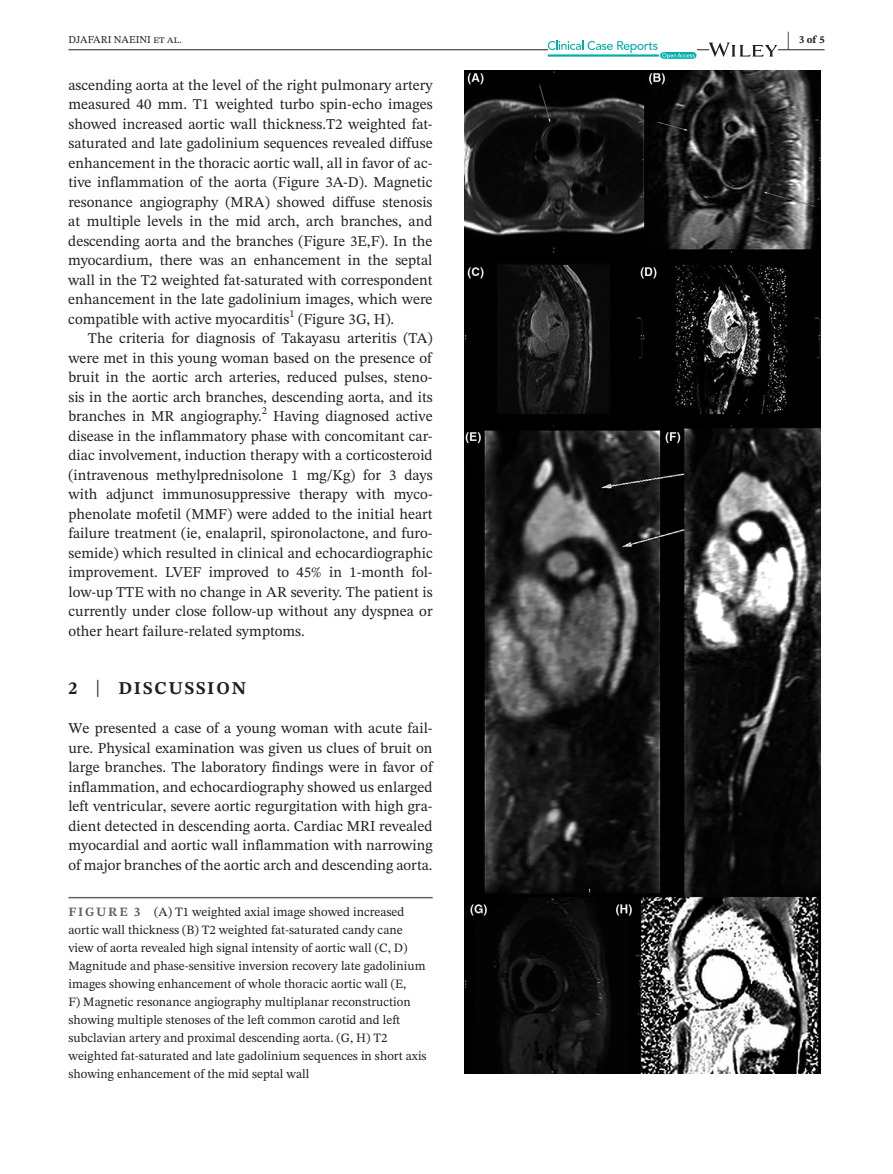
<style>
.page{position:relative;width:893px;height:1174px;background:#fff}
.page>*{position:absolute;margin:0;border:0;box-sizing:border-box;transform-origin:0 0}
.t1{font:700 21px "STIX Two Text";color:#231f20;scale:.42 1}
.t2{font:700 18px "STIX Two Text";letter-spacing:.1em;color:#231f20}
.t3{font:15px/19.5px "STIX Two Text";color:#231f20;text-align:justify}
.t4{font:12.75px/18px "STIX Two Text";color:#231f20}
.t5{font:10.5px "STIX Two Text";color:#231f20}
.t6{font:700 10.5px "STIX Two Text";color:#231f20}
.s1{font-weight:400;font-size:23.7px}
.s2{font-weight:700;color:#636366}
</style>
<div class="page">
<hr style="left:68px;top:49px;width:756px;height:1px;background:#231f20">
<svg style="left:548px;top:41px;width:148px;height:18px"></svg>
<svg style="left:709px;top:43px;width:68px;height:14px"></svg>
<hr style="left:68px;top:897px;width:365px;height:1px;background:#636366">
<img style="left:464px;top:70px;width:357px;height:1004px">
<h1 class="t1" style="left:787px;top:24px;width:8px">|</h1>
<p class="t5" style="left:68px;top:32px;width:115px">DJAFARI NAEINI et al.</p>
<p class="t6" style="left:799px;top:32px;width:27px">3 of 5</p>
<p class="t3" style="left:68px;top:75px;width:366px">ascending aorta at the level of the right pulmonary artery measured 40 mm. T1 weighted turbo spin-echo images showed increased aortic wall thickness.T2 weighted fat&shy;saturated and late gadolinium sequences revealed diffuse enhancement in the thoracic aortic wall, all in favor of ac&shy;tive inflammation of the aorta (Figure 3A-D). Magnetic resonance angiography (MRA) showed diffuse stenosis at multiple levels in the mid arch, arch branches, and descending aorta and the branches (Figure 3E,F). In the myocardium, there was an enhancement in the septal wall in the T2 weighted fat-saturated with correspondent enhancement in the late gadolinium images, which were compatible with active myocarditis</p>
<p class="t5" style="left:289px;top:306px;width:7px">1</p>
<p class="t3" style="left:298px;top:309px;width:98px">(Figure 3G, H).</p>
<p class="t3" style="left:88px;top:328px;width:346px">The criteria for diagnosis of Takayasu arteritis (TA)</p>
<p class="t3" style="left:68px;top:348px;width:365px">were met in this young woman based on the presence of</p>
<p class="t3" style="left:68px;top:367px;width:366px">bruit in the aortic arch arteries, reduced pulses, steno-</p>
<p class="t3" style="left:68px;top:387px;width:366px">sis in the aortic arch branches, descending aorta, and its</p>
<p class="t3" style="left:68px;top:406px;width:195px">branches in MR angiography.</p>
<p class="t5" style="left:262px;top:403px;width:7px">2</p>
<p class="t3" style="left:68px;top:406px;width:366px;text-indent:205px">Having diagnosed active disease in the inflammatory phase with concomitant car&shy;diac involvement, induction therapy with a corticosteroid (intravenous methylprednisolone 1 mg/Kg) for 3 days with adjunct immunosuppressive therapy with myco&shy;phenolate mofetil (MMF) were added to the initial heart failure treatment (ie, enalapril, spironolactone, and furo&shy;semide) which resulted in clinical and echocardiographic improvement. LVEF improved to 45% in 1-month fol&shy;low-up TTE with no change in AR severity. The patient is currently under close follow-up without any dyspnea or other heart failure-related symptoms.</p>
<p class="t2" style="left:68px;top:675px;width:179px">2 <span class="s1">|</span> DISCUSSION</p>
<p class="t3" style="left:68px;top:718px;width:366px">We presented a case of a young woman with acute fail&shy;ure. Physical examination was given us clues of bruit on large branches. The laboratory findings were in favor of inflammation, and echocardiography showed us enlarged left ventricular, severe aortic regurgitation with high gra&shy;dient detected in descending aorta. Cardiac MRI revealed myocardial and aortic wall inflammation with narrowing of major branches of the aortic arch and descending aorta.</p>
<p class="t4" style="left:68px;top:903px;width:360px"><span class="s2">FIGURE 3</span> (A) T1 weighted axial image showed increased aortic wall thickness (B) T2 weighted fat-saturated candy cane view of aorta revealed high signal intensity of aortic wall (C, D)<br>Magnitude and phase-sensitive inversion recovery late gadolinium images showing enhancement of whole thoracic aortic wall (E,<br>F) Magnetic resonance angiography multiplanar reconstruction showing multiple stenoses of the left common carotid and left subclavian artery and proximal descending aorta. (G, H) T2 weighted fat-saturated and late gadolinium sequences in short axis showing enhancement of the mid septal wall</p>
</div>
